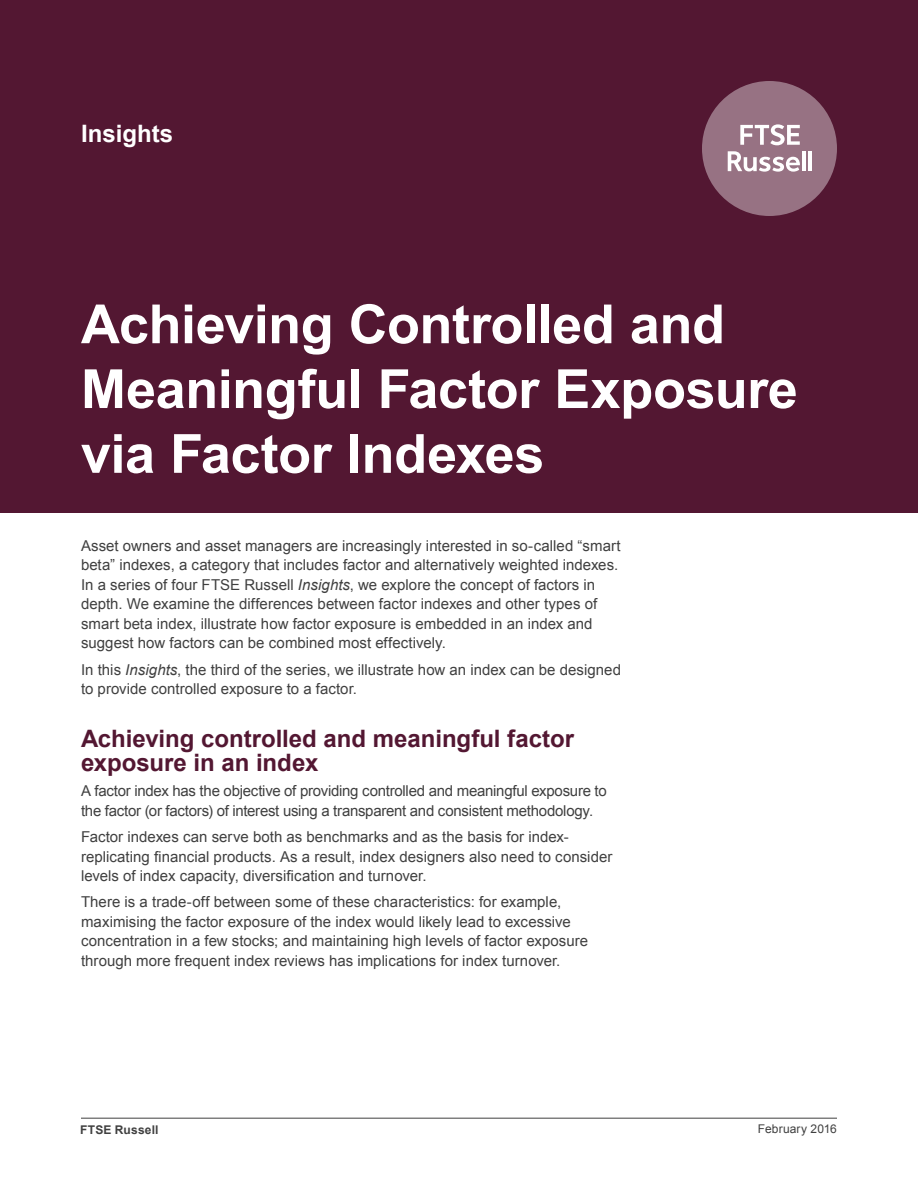
<style>
.page{position:relative;width:918px;height:1188px;background:#fff}
.page>*{position:absolute;margin:0;border:0;box-sizing:border-box;transform-origin:0 0}
.t1{font:700 54px/64.8px "Arial";letter-spacing:-.01em;color:#fff}
.Heading_1{font:700 24px/24px "Arial";color:#531732}
.t2{font:700 24px "Arial";color:#fff}
.Body_text{font:15px/19.5px "Arial";color:#404040}
.t3{font:12px "Arial";letter-spacing:.01em;color:#404040}
.t4{font:700 12px "Arial";letter-spacing:.015em;color:#404040}
.s1{font-style:italic}
</style>
<div class="page">
<hr style="left:81px;top:1118px;width:756px;height:1px;background:#404040">
<div style="left:0;top:0;width:918px;height:513px;background:#531732"></div>
<div style="left:702px;top:81px;width:135px;height:135px;background:#977283;border-radius:50%"></div>
<hr style="left:802px;top:151px;width:4px;height:20px;background:#fff">
<hr style="left:808px;top:151px;width:4px;height:20px;background:#fff">
<svg style="left:728px;top:151px;width:72px;height:21px"></svg>
<svg style="left:740px;top:124px;width:60px;height:21px"></svg>
<p class="t2" style="left:81px;top:118px;width:94px">Insights</p>
<p class="t1" style="left:81px;top:293px;width:718px">Achieving Controlled and<br>Meaningful Factor Exposure via Factor Indexes</p>
<p class="Body_text" style="left:81px;top:536px;width:541px">Asset owners and asset managers are increasingly interested in so-called “smart beta” indexes, a category that includes factor and alternatively weighted indexes.<br>In a series of four FTSE Russell <span class="s1">Insights</span>, we explore the concept of factors in depth. We examine the differences between factor indexes and other types of smart beta index, illustrate how factor exposure is embedded in an index and suggest how factors can be combined most effectively.</p>
<p class="Body_text" style="left:81px;top:660px;width:542px">In this <span class="s1">Insights</span>, the third of the series, we illustrate how an index can be designed to provide controlled exposure to a factor.</p>
<p class="Heading_1" style="left:81px;top:728px;width:495px">Achieving controlled and meaningful factor exposure in an index</p>
<p class="Body_text" style="left:81px;top:781px;width:527px">A factor index has the objective of providing controlled and meaningful exposure to the factor (or factors) of interest using a transparent and consistent methodology.</p>
<p class="Body_text" style="left:81px;top:827px;width:533px">Factor indexes can serve both as benchmarks and as the basis for index&shy;replicating financial products. As a result, index designers also need to consider levels of index capacity, diversification and turnover.</p>
<p class="Body_text" style="left:81px;top:892px;width:509px">There is a trade-off between some of these characteristics: for example, maximising the factor exposure of the index would likely lead to excessive concentration in a few stocks; and maintaining high levels of factor exposure through more frequent index reviews has implications for index turnover.</p>
<p class="t4" style="left:80px;top:1122px;width:80px">FTSE Russell</p>
<p class="t3" style="left:758px;top:1121px;width:81px">February 2016</p>
</div>
